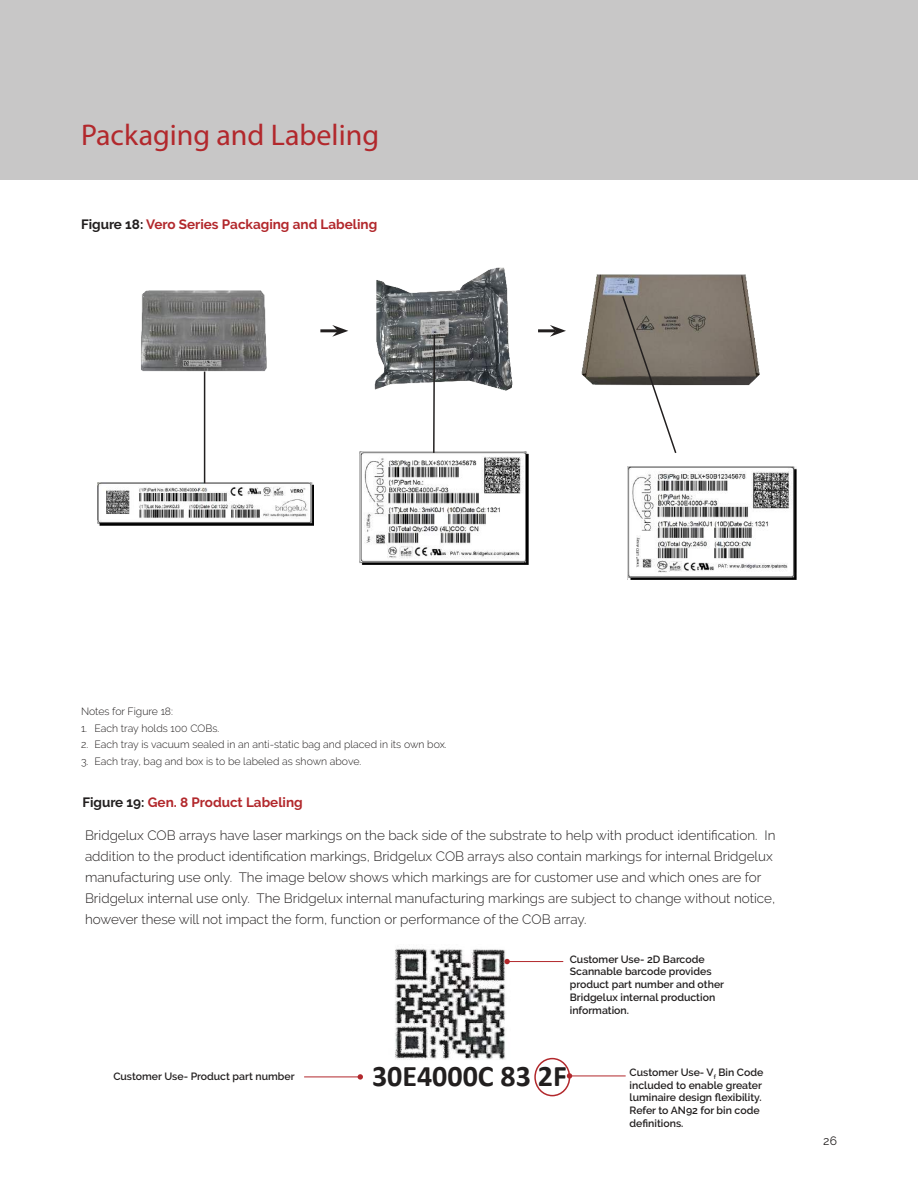
<style>
.page{position:relative;width:918px;height:1188px;background:#fff}
.page>*{position:absolute;margin:0;border:0;box-sizing:border-box;transform-origin:0 0}
.t1{font:30px "Myriad Pro";color:#b2282c}
.t2{font:700 30px "Calibri";color:#221f1f}
.t3{font:300 13.5px/21px "Raleway";color:#221f1f}
.t4{font:700 13.5px "Raleway";color:#b2282c}
.t5{font:12px "Raleway";color:#221f1f}
.t6{font:600 10.5px/12.8px "Raleway";color:#221f1f}
.t7{font:300 10.5px "Raleway";color:#221f1f}
.s1{color:#221f1f}
</style>
<div class="page">
<div style="left:0;top:0;width:918px;height:180px;background:#c8c7c7"></div>
<img style="left:582px;top:274px;width:178px;height:112px">
<img style="left:141px;top:290px;width:126px;height:82px">
<img style="left:374px;top:268px;width:139px;height:123px">
<hr style="left:320px;top:329px;width:18px;height:3px;background:#221f1f">
<svg style="left:332px;top:325px;width:16px;height:12px"></svg>
<hr style="left:538px;top:329px;width:18px;height:3px;background:#221f1f">
<svg style="left:550px;top:325px;width:16px;height:12px"></svg>
<img style="left:97px;top:482px;width:216px;height:43px">
<img style="left:360px;top:451px;width:168px;height:113px">
<img style="left:628px;top:466px;width:168px;height:113px">
<hr style="left:204px;top:372px;width:1px;height:111px;background:#221f1f">
<svg style="left:432px;top:333px;width:4px;height:121px"></svg>
<svg style="left:621px;top:294px;width:57px;height:159px"></svg>
<img style="left:395px;top:948px;width:113px;height:112px">
<hr style="left:304px;top:1077px;width:56px;height:1px;background:#b2282c">
<svg style="left:358px;top:1074px;width:5px;height:6px"></svg>
<hr style="left:508px;top:961px;width:55px;height:1px;background:#b2282c">
<svg style="left:504px;top:959px;width:6px;height:5px"></svg>
<div style="left:534px;top:1058px;width:36px;height:38px;border:2px solid #b2282c;border-radius:50%"></div>
<hr style="left:570px;top:1076px;width:56px;height:1px;background:#b2282c">
<svg style="left:567px;top:1073px;width:5px;height:6px"></svg>
<h1 class="t1" style="left:81px;top:124px;width:300px">Packaging and Labeling</h1>
<p class="t4" style="left:81px;top:218px;width:298px"><span class="s1">Figure 18:</span> Vero Series Packaging and Labeling</p>
<p class="t7" style="left:81px;top:706px;width:94px">Notes for Figure 18:</p>
<p class="t7" style="left:81px;top:722px;width:140px">1. Each tray holds 100 COBs.</p>
<p class="t7" style="left:81px;top:739px;width:367px">2. Each tray is vacuum sealed in an anti-static bag and placed in its own box.</p>
<p class="t7" style="left:81px;top:755px;width:282px">3. Each tray, bag and box is to be labeled as shown above.</p>
<p class="t4" style="left:82px;top:797px;width:222px"><span class="s1">Figure 19:</span> Gen. 8 Product Labeling</p>
<p class="t3" style="left:85px;top:824px;width:692px">Bridgelux COB arrays have laser markings on the back side of the substrate to help with product identi昀椀cation. In addition to the product identi昀椀cation markings, Bridgelux COB arrays also contain markings for internal Bridgelux manufacturing use only. The image below shows which markings are for customer use and which ones are for Bridgelux internal use only. The Bridgelux internal manufacturing markings are subject to change without notice, however these will not impact the form, function or performance of the COB array.</p>
<p class="t6" style="left:570px;top:953px;width:156px">Customer Use- 2D Barcode<br>Scannable barcode provides product part number and other<br>Bridgelux internal production information.</p>
<p class="t6" style="left:113px;top:1070px;width:183px">Customer Use- Product part number</p>
<h1 class="t2" style="left:372px;top:1065px;width:196px">30E4000C 83 2F</h1>
<p class="t6" style="left:630px;top:1066px;width:135px">Customer Use- V<sub>f</sub> Bin Code included to enable greater luminaire design 昀氀exibility.<br>Refer to AN92 for bin code de昀椀nitions.</p>
<p class="t5" style="left:823px;top:1136px;width:15px">26</p>
</div>
